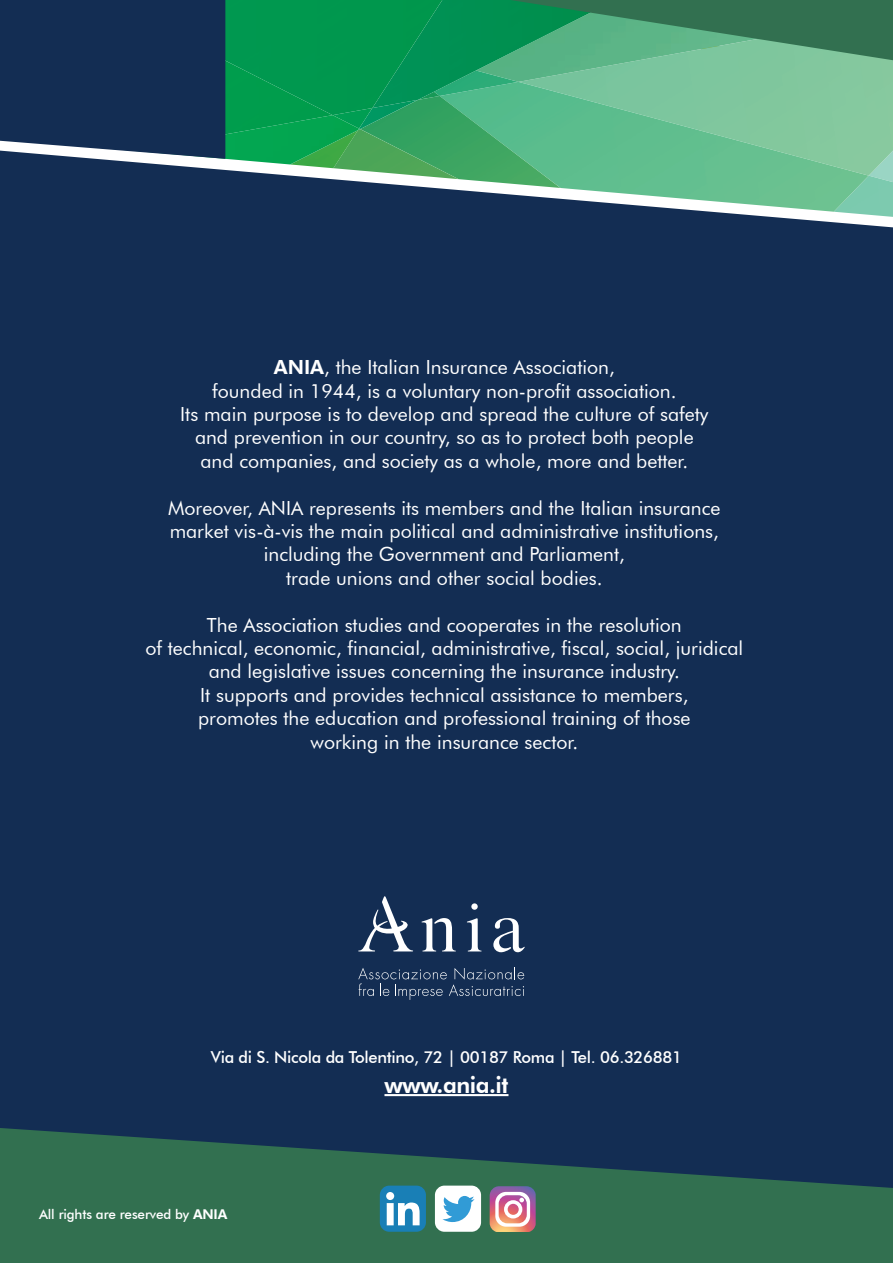
<style>
.page{position:relative;width:893px;height:1263px;background:#fff}
.page>*{position:absolute;margin:0;border:0;box-sizing:border-box;transform-origin:0 0}
.t1{font:800 22.5px "Futura BT";letter-spacing:-.02em;color:#fff}
.t2{font:19.5px/23.4px "Futura BT";color:#fff;text-align:center}
.t3{font:500 16.5px "Futura BT";letter-spacing:-.02em;color:#fff}
.t4{font:500 13.5px "Futura BT";letter-spacing:-.01em;color:#fff}
.s1{font-weight:800}
</style>
<div class="page">
<div style="left:0;top:159px;width:893px;height:969px;background:#132d53"></div>
<img style="left:731px;top:212px;width:77px;height:5px">
<img style="left:869px;top:82px;width:24px;height:94px">
<img style="left:834px;top:176px;width:59px;height:41px">
<img style="left:560px;top:82px;width:309px;height:130px">
<img style="left:418px;top:108px;width:142px;height:66px">
<img style="left:329px;top:174px;width:402px;height:43px">
<img style="left:333px;top:129px;width:125px;height:50px">
<svg style="left:359px;top:115px;width:59px;height:15px"></svg>
<div style="left:0;top:168px;width:329px;height:49px;background:#132d53"></div>
<img style="left:290px;top:164px;width:68px;height:4px">
<img style="left:133px;top:115px;width:226px;height:49px">
<div style="left:615px;top:60px;width:278px;height:22px;background:#7ec69e"></div>
<img style="left:442px;top:0;width:173px;height:108px">
<img style="left:333px;top:0;width:109px;height:115px">
<img style="left:225px;top:0;width:108px;height:151px">
<svg style="left:510px;top:0;width:383px;height:60px;background:#429068"></svg>
<div style="left:0;top:0;width:225px;height:159px;background:#132d53"></div>
<svg style="left:358px;top:896px;width:55px;height:55px"></svg>
<svg style="left:421px;top:918px;width:35px;height:33px"></svg>
<svg style="left:467px;top:903px;width:15px;height:48px"></svg>
<svg style="left:493px;top:918px;width:32px;height:34px"></svg>
<svg style="left:358px;top:967px;width:166px;height:33px;background:#2a4163"></svg>
<hr style="left:384px;top:1094px;width:124px;height:2px;background:#fff">
<svg style="left:0;top:1128px;width:893px;height:135px;background:#2a6050"></svg>
<svg style="left:490px;top:1186px;width:46px;height:46px"></svg>
<div style="left:380px;top:1185px;width:46px;height:47px;background:#197fb6;border-radius:9px"></div>
<svg style="left:386px;top:1192px;width:34px;height:33px"></svg>
<div style="left:435px;top:1185px;width:46px;height:47px;background:#fff;border-radius:9px"></div>
<svg style="left:442px;top:1196px;width:32px;height:26px"></svg>
<p class="t2" style="left:180px;top:355px;width:530px"><span class="s1">ANIA</span>, the Italian Insurance Association,<br>founded in 1944, is a voluntary non-profit association.<br>Its main purpose is to develop and spread the culture of safety and prevention in our country, so as to protect both people and companies, and society as a whole, more and better.</p>
<p class="t2" style="left:168px;top:496px;width:554px">Moreover, ANIA represents its members and the Italian insurance market vis-à-vis the main political and administrative institutions, including the Government and Parliament,<br>trade unions and other social bodies.</p>
<p class="t2" style="left:145px;top:613px;width:599px">The Association studies and cooperates in the resolution<br>of technical, economic, financial, administrative, fiscal, social, juridical and legislative issues concerning the insurance industry.<br>It supports and provides technical assistance to members,<br>promotes the education and professional training of those<br>working in the insurance sector.</p>
<p class="t3" style="left:211px;top:1047px;width:473px">Via di S. Nicola da Tolentino, 72 | 00187 Roma | Tel. 06.326881</p>
<p class="t1" style="left:384px;top:1071px;width:125px">www.ania.it</p>
<p class="t4" style="left:39px;top:1206px;width:190px">All rights are reserved by <span class="s1">ANIA</span></p>
</div>
